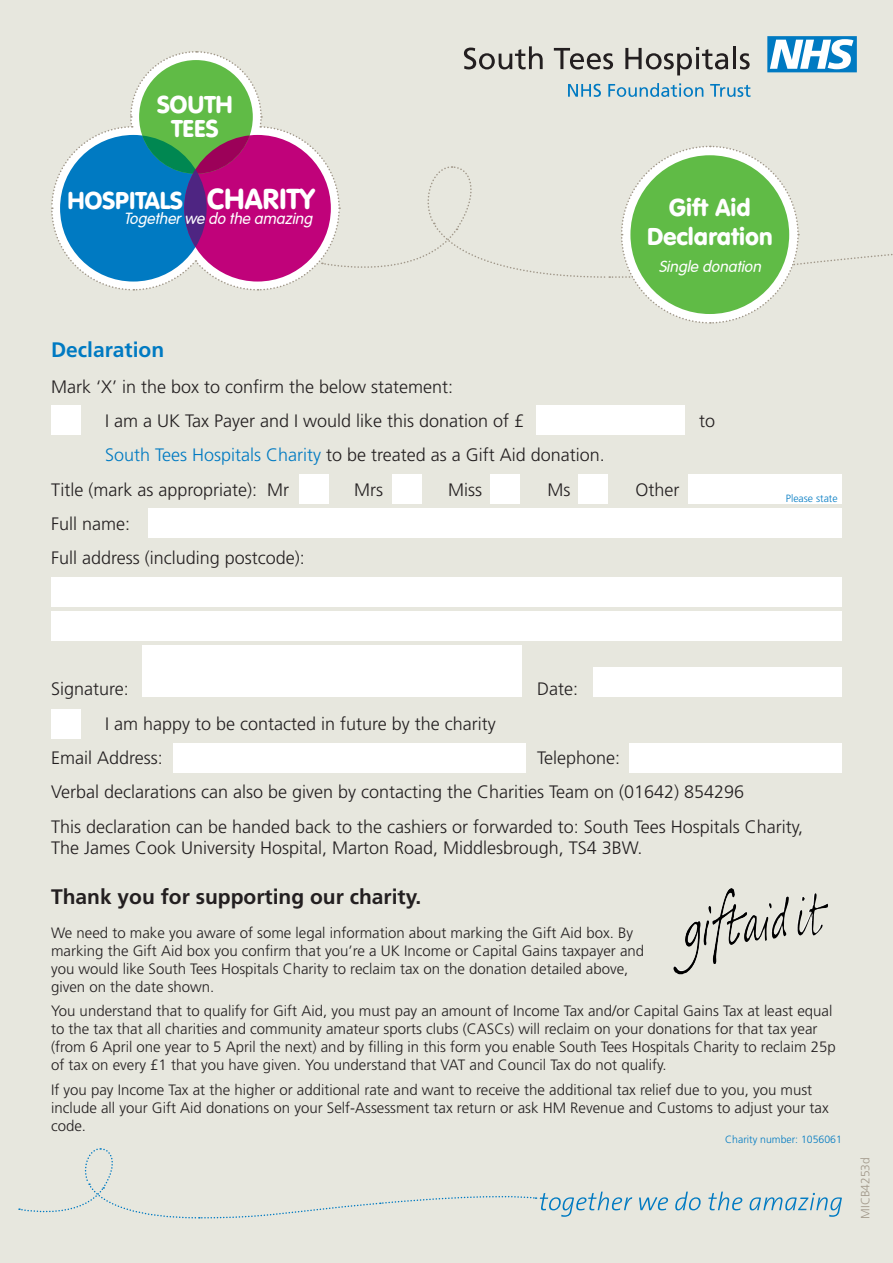
<style>
.page{position:relative;width:893px;height:1263px;background:#e7e7de}
.page>*{position:absolute;margin:0;border:0;box-sizing:border-box;transform-origin:0 0}
.t1{font:28.5px "VAG Rounded BT";letter-spacing:-.01em;color:#fff}
.t2{font:24px/28.5px "VAG Rounded BT";letter-spacing:-.015em;color:#fff;text-align:center}
.t3{font:700 21px "Frutiger";color:#231f20}
.t4{font:700 21px "Frutiger";color:#007ac2}
.t5{font:300 18px/21.6px "Frutiger";color:#231f20}
.t6{font:italic 300 15.75px "VAG Rounded";color:#fff}
.t7{font:300 15px/18px "Frutiger";color:#231f20}
.t8{font:300 12px "Frutiger";color:#a1988a}
.t9{font:300 10.5px "Frutiger";color:#007ac2}
.s1{color:#007ac2}
</style>
<div class="page">
<div style="left:536px;top:405px;width:149px;height:30px;background:#fff"></div>
<div style="left:51px;top:405px;width:30px;height:30px;background:#fff"></div>
<svg style="left:19px;top:1148px;width:823px;height:71px"></svg>
<svg style="left:51px;top:36px;width:842px;height:288px"></svg>
<div style="left:630px;top:155px;width:159px;height:159px;background:#60bb46;border-radius:50%"></div>
<div style="left:148px;top:508px;width:694px;height:30px;background:#fff"></div>
<div style="left:299px;top:474px;width:29px;height:29px;background:#fff"></div>
<div style="left:392px;top:474px;width:30px;height:29px;background:#fff"></div>
<div style="left:490px;top:474px;width:30px;height:29px;background:#fff"></div>
<div style="left:578px;top:474px;width:30px;height:29px;background:#fff"></div>
<div style="left:689px;top:474px;width:153px;height:29px;background:#fff"></div>
<div style="left:51px;top:577px;width:791px;height:30px;background:#fff"></div>
<div style="left:51px;top:611px;width:791px;height:30px;background:#fff"></div>
<div style="left:142px;top:646px;width:380px;height:51px;background:#fff"></div>
<div style="left:594px;top:667px;width:248px;height:30px;background:#fff"></div>
<div style="left:51px;top:709px;width:30px;height:30px;background:#fff"></div>
<div style="left:173px;top:743px;width:352px;height:30px;background:#fff"></div>
<div style="left:629px;top:743px;width:213px;height:30px;background:#fff"></div>
<img style="left:712px;top:888px;width:35px;height:76px">
<p class="t2" style="left:157px;top:89px;width:78px">SOUTH</p>
<p class="t2" style="left:171px;top:113px;width:49px">TEES</p>
<p class="t2" style="left:67px;top:185px;width:118px">HOSPITALS</p>
<p class="t1" style="left:207px;top:180px;width:109px">CHARITY</p>
<p class="t6" style="left:124px;top:210px;width:194px">Togetherwe do the amazing</p>
<p class="t2" style="left:647px;top:193px;width:127px">Gift Aid<br>Declaration</p>
<p class="t6" style="left:659px;top:258px;width:107px">Single donation</p>
<p class="t4" style="left:51px;top:337px;width:115px">Declaration</p>
<p class="t5" style="left:51px;top:375px;width:404px">Mark ‘X’ in the box to confirm the below statement:</p>
<p class="t5" style="left:105px;top:410px;width:421px">I am a UK Tax Payer and I would like this donation of £</p>
<p class="t5" style="left:699px;top:410px;width:18px">to</p>
<p class="t5" style="left:105px;top:444px;width:501px"><span class="s1">South Tees Hospitals Charity</span> to be treated as a Gift Aid donation.</p>
<p class="t5" style="left:51px;top:479px;width:240px">Title (mark as appropriate): Mr</p>
<p class="t5" style="left:354px;top:479px;width:30px">Mrs</p>
<p class="t5" style="left:448px;top:479px;width:36px">Miss</p>
<p class="t5" style="left:547px;top:479px;width:25px">Ms</p>
<p class="t5" style="left:635px;top:479px;width:45px">Other</p>
<p class="t5" style="left:51px;top:513px;width:81px">Full name:</p>
<p class="t5" style="left:51px;top:547px;width:255px">Full address (including postcode):</p>
<p class="t9" style="left:786px;top:492px;width:53px">Please state</p>
<p class="t5" style="left:51px;top:678px;width:79px">Signature:</p>
<p class="t5" style="left:537px;top:678px;width:43px">Date:</p>
<p class="t5" style="left:105px;top:712px;width:392px">I am happy to be contacted in future by the charity</p>
<p class="t5" style="left:51px;top:747px;width:113px">Email Address:</p>
<p class="t5" style="left:537px;top:747px;width:85px">Telephone:</p>
<p class="t5" style="left:51px;top:781px;width:695px">Verbal declarations can also be given by contacting the Charities Team on (01642) 854296</p>
<p class="t5" style="left:51px;top:816px;width:754px">This declaration can be handed back to the cashiers or forwarded to: South Tees Hospitals Charity,<br>The James Cook University Hospital, Marton Road, Middlesbrough, TS4 3BW.</p>
<p class="t3" style="left:51px;top:885px;width:372px">Thank you for supporting our charity.</p>
<p class="t7" style="left:51px;top:924px;width:595px">We need to make you aware of some legal information about marking the Gift Aid box. By marking the Gift Aid box you confirm that you’re a UK Income or Capital Gains taxpayer and you would like South Tees Hospitals Charity to reclaim tax on the donation detailed above, given on the date shown.</p>
<p class="t7" style="left:51px;top:1002px;width:786px">You understand that to qualify for Gift Aid, you must pay an amount of Income Tax and/or Capital Gains Tax at least equal to the tax that all charities and community amateur sports clubs (CASCs) will reclaim on your donations for that tax year (from 6 April one year to 5 April the next) and by filling in this form you enable South Tees Hospitals Charity to reclaim 25p of tax on every £1 that you have given. You understand that VAT and Council Tax do not qualify.</p>
<p class="t7" style="left:51px;top:1080px;width:779px">If you pay Income Tax at the higher or additional rate and want to receive the additional tax relief due to you, you must include all your Gift Aid donations on your Self-Assessment tax return or ask HM Revenue and Customs to adjust your tax code.</p>
<p class="t9" style="left:725px;top:1133px;width:118px">Charity number: 1056061</p>
<p class="t8" style="left:858px;top:1219px;width:63px;rotate:-90deg">MICB4253d</p>
</div>
